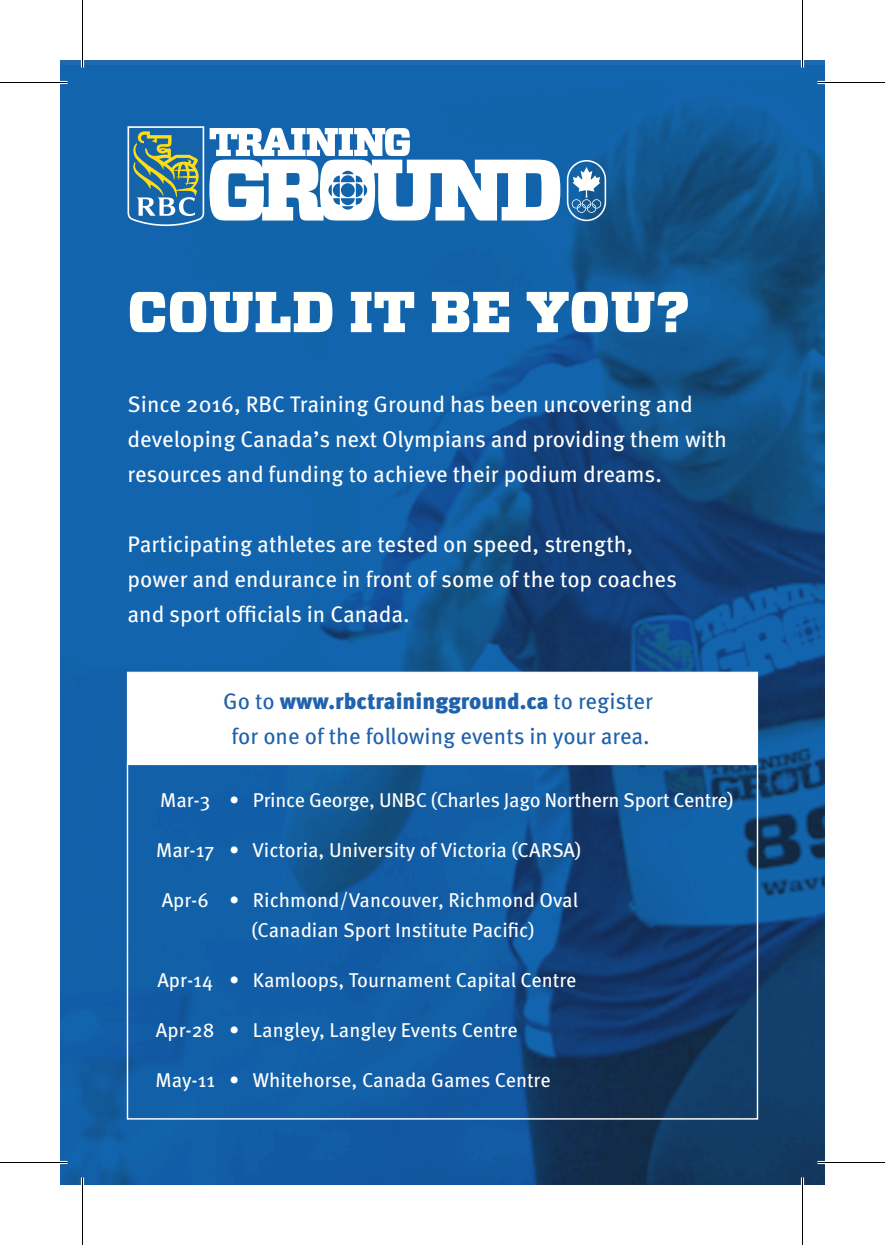
<style>
.page{position:relative;width:885px;height:1245px;background:#fff}
.page>*{position:absolute;margin:0;border:0;box-sizing:border-box;transform-origin:0 0}
.t1{font:900 57.5px "Vitesse";color:#fffffb}
.t2{font:22.5px/35px "Meta Pro";color:#fff}
.t3{font:22.5px/35px "Meta Pro";color:#2062ab;text-align:center}
.t4{font:20px/30px "Meta Pro";color:#fff}
.s1{font-weight:900}
</style>
<div class="page">
<img style="left:60px;top:65px;width:765px;height:1120px">
<div style="left:127px;top:672px;width:631px;height:93px;background:#fff"></div>
<svg style="left:128px;top:126px;width:432px;height:100px"></svg>
<svg style="left:567px;top:160px;width:39px;height:61px"></svg>
<hr style="left:0;top:81px;width:68px;height:3px;background:#fff">
<hr style="left:818px;top:81px;width:67px;height:3px;background:#fff">
<hr style="left:0;top:1161px;width:68px;height:3px;background:#fff">
<hr style="left:818px;top:1161px;width:67px;height:3px;background:#fff">
<hr style="left:81px;top:0;width:3px;height:67px;background:#fff">
<hr style="left:81px;top:1177px;width:3px;height:68px;background:#fff">
<hr style="left:801px;top:0;width:3px;height:67px;background:#fff">
<hr style="left:801px;top:1177px;width:3px;height:68px;background:#fff">
<hr style="left:0;top:82px;width:68px;height:1px;background:#000">
<hr style="left:818px;top:82px;width:67px;height:1px;background:#000">
<hr style="left:0;top:1162px;width:68px;height:1px;background:#000">
<hr style="left:818px;top:1162px;width:67px;height:1px;background:#000">
<hr style="left:82px;top:0;width:1px;height:67px;background:#000">
<hr style="left:82px;top:1177px;width:1px;height:68px;background:#000">
<hr style="left:802px;top:0;width:1px;height:67px;background:#000">
<hr style="left:802px;top:1177px;width:1px;height:68px;background:#000">
<h1 class="t1" style="left:128px;top:286px;width:564px">COULD IT BE YOU?</h1>
<p class="t2" style="left:128px;top:389px;width:601px">Since 2016, RBC Training Ground has been uncovering and developing Canada’s next Olympians and providing them with resources and funding to achieve their podium dreams.</p>
<p class="t2" style="left:128px;top:529px;width:551px">Participating athletes are tested on speed, strength, power and endurance in front of some of the top coaches and sport officials in Canada.</p>
<p class="t3" style="left:223px;top:686px;width:431px">Go to <span class="s1">www.rbctrainingground.ca</span> to register for one of the following events in your area.</p>
<p class="t4" style="left:160px;top:786px;width:52px">Mar-3</p>
<p class="t4" style="left:156px;top:836px;width:60px">Mar-17</p>
<p class="t4" style="left:162px;top:886px;width:49px">Apr-6</p>
<p class="t4" style="left:157px;top:966px;width:57px">Apr-14</p>
<p class="t4" style="left:156px;top:1016px;width:60px">Apr-28</p>
<p class="t4" style="left:156px;top:1066px;width:61px">May-11</p>
<p class="t4" style="left:229px;top:786px;width:506px">• Prince George, UNBC (Charles Jago Northern Sport Centre)</p>
<p class="t4" style="left:229px;top:836px;width:354px">• Victoria, University of Victoria (CARSA)</p>
<p class="t4" style="left:252px;top:886px;width:328px;text-indent:-22px">• Richmond/Vancouver, Richmond Oval (Canadian Sport Institute Pacific)</p>
<p class="t4" style="left:229px;top:966px;width:349px">• Kamloops, Tournament Capital Centre</p>
<p class="t4" style="left:229px;top:1016px;width:290px">• Langley, Langley Events Centre</p>
<p class="t4" style="left:229px;top:1066px;width:323px">• Whitehorse, Canada Games Centre</p>
</div>
